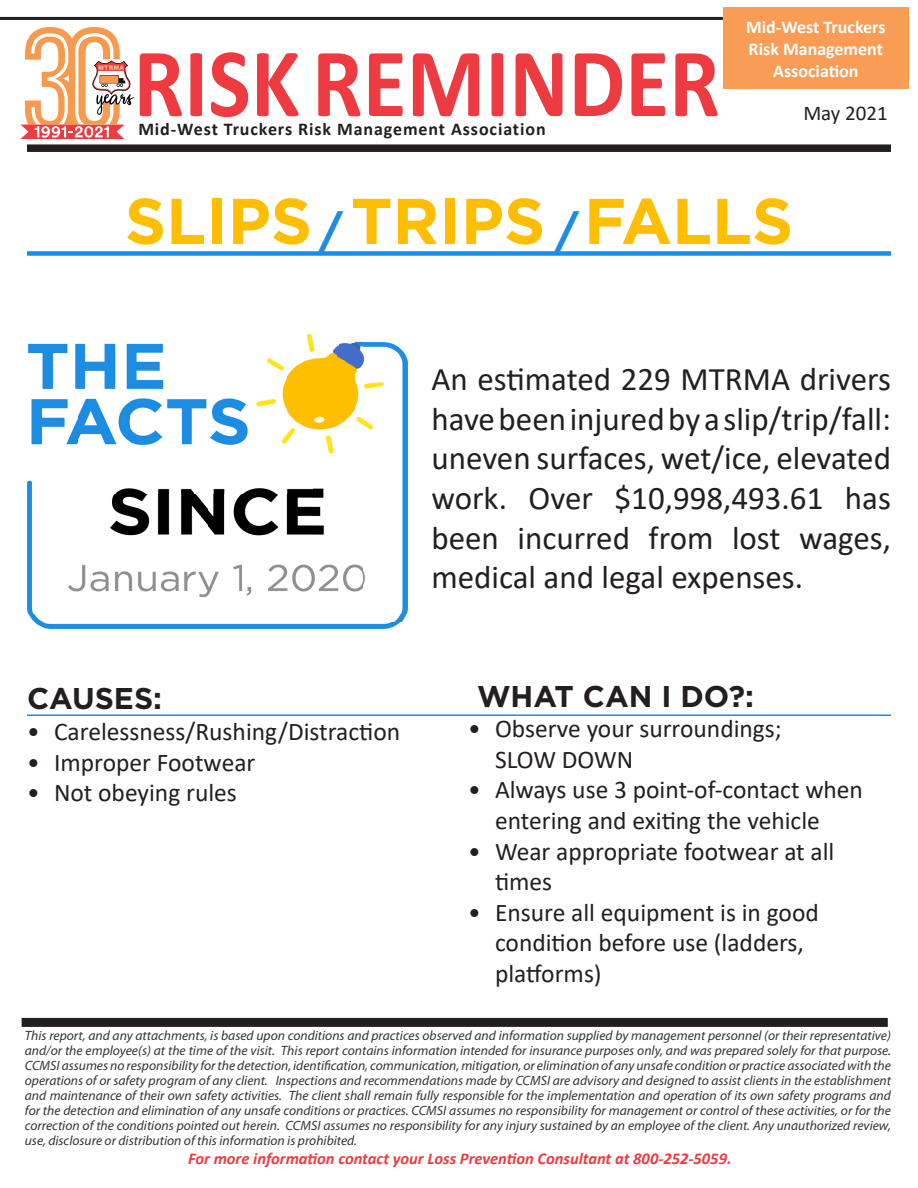
<style>
.page{position:relative;width:918px;height:1188px;background:#fff}
.page>*{position:absolute;margin:0;border:0;box-sizing:border-box;transform-origin:0 0}
.t1{font:700 99px "Calibri";color:#ee3a41;scale:.91 1}
.t2{font:700 64.5px "Gotham";color:#ffbf00}
.t3{font:700 44.85px "Gotham";color:#1d8ce3}
.t4{font:33px/39.6px "Calibri";color:#231f20;text-align:justify}
.t5{font:700 30px "Gotham";color:#231f20}
.t6{font:25.5px/30.6px "Calibri";color:#231f20}
.t7{font:21px "Calibri";color:#231f20}
.t8{font:700 18px "Calibri";letter-spacing:.05em;color:#231f20}
.t9{font:700 18px "Calibri";color:#fff}
.t10{font:italic 700 16.5px "Calibri";color:#ee3a41}
.t11{font:italic 13.5px/15px "Myriad Pro";color:#353435;text-align:justify}
</style>
<div class="page">
<hr style="left:0;top:17px;width:723px;height:3px;background:#231f20">
<div style="left:27px;top:144px;width:864px;height:8px;background:#231f20"></div>
<div style="left:22px;top:1018px;width:866px;height:9px;background:#231f20"></div>
<div style="left:723px;top:7px;width:186px;height:82px;background:#f89c56"></div>
<svg style="left:21px;top:27px;width:113px;height:112px"></svg>
<img style="left:27px;top:613px;width:17px;height:15px">
<img style="left:44px;top:621px;width:359px;height:8px">
<img style="left:395px;top:613px;width:12px;height:8px">
<img style="left:27px;top:480px;width:6px;height:133px">
<img style="left:399px;top:347px;width:8px;height:266px">
<img style="left:68px;top:564px;width:297px;height:33px">
<img style="left:110px;top:488px;width:214px;height:48px">
<img style="left:321px;top:351px;width:17px;height:103px">
<img style="left:31px;top:398px;width:217px;height:48px">
<img style="left:281px;top:430px;width:14px;height:14px">
<img style="left:295px;top:362px;width:8px;height:64px">
<img style="left:286px;top:367px;width:9px;height:63px">
<img style="left:303px;top:335px;width:18px;height:95px">
<img style="left:338px;top:343px;width:9px;height:82px">
<img style="left:356px;top:417px;width:16px;height:13px">
<img style="left:347px;top:343px;width:8px;height:76px">
<img style="left:278px;top:363px;width:8px;height:45px">
<img style="left:355px;top:341px;width:9px;height:67px">
<img style="left:256px;top:398px;width:21px;height:8px">
<img style="left:28px;top:343px;width:136px;height:46px">
<img style="left:364px;top:382px;width:20px;height:7px">
<img style="left:372px;top:382px;width:12px;height:1px">
<img style="left:269px;top:358px;width:9px;height:11px">
<img style="left:390px;top:343px;width:9px;height:11px">
<svg style="left:333px;top:345px;width:5px;height:6px"></svg>
<img style="left:364px;top:342px;width:26px;height:6px">
<div style="left:27px;top:251px;width:864px;height:5px;background:#1d8ce3"></div>
<hr style="left:27px;top:714px;width:864px;height:2px;background:#1d8ce3">
<p class="t1" style="left:134px;top:13px;width:646px">RISK REMINDER</p>
<p class="t8" style="left:138px;top:116px;width:409px">Mid-West Truckers Risk Management Association</p>
<p class="t9" style="left:746px;top:15px;width:141px">Mid-West Truckers</p>
<p class="t9" style="left:749px;top:36px;width:136px">Risk Management</p>
<p class="t9" style="left:773px;top:58px;width:87px">Association</p>
<p class="t7" style="left:803px;top:99px;width:86px">May 2021</p>
<p class="t2" style="left:125px;top:184px;width:670px">SLIPS TRIPS FALLS</p>
<p class="t3" style="left:319px;top:205px;width:25px">/</p>
<p class="t3" style="left:555px;top:205px;width:25px">/</p>
<p class="t4" style="left:431px;top:359px;width:461px">An estimated 229 MTRMA drivers have been injured by a slip/trip/fall: uneven surfaces, wet/ice, elevated work. Over $10,998,493.61 has been incurred from lost wages, medical and legal expenses.</p>
<p class="t5" style="left:27px;top:682px;width:137px">CAUSES:</p>
<p class="t6" style="left:27px;top:716px;width:375px">• Carelessness/Rushing/Distraction</p>
<p class="t6" style="left:27px;top:746px;width:230px">• Improper Footwear</p>
<p class="t6" style="left:27px;top:777px;width:211px">• Not obeying rules</p>
<p class="t5" style="left:477px;top:679px;width:279px">WHAT CAN I DO?:</p>
<p class="t6" style="left:495px;top:713px;width:288px;text-indent:-27px">• Observe your surroundings;<br>SLOW DOWN</p>
<p class="t6" style="left:495px;top:774px;width:370px;text-indent:-27px">• Always use 3 point-of-contact when entering and exiting the vehicle</p>
<p class="t6" style="left:495px;top:835px;width:341px;text-indent:-27px">• Wear appropriate footwear at all times</p>
<p class="t6" style="left:495px;top:896px;width:325px;text-indent:-27px">• Ensure all equipment is in good condition before use (ladders, platforms)</p>
<p class="t11" style="left:25px;top:1028px;width:868px">This report, and any attachments, is based upon conditions and practices observed and information supplied by management personnel (or their representative) and/or the employee(s) at the time of the visit. This report contains information intended for insurance purposes only, and was prepared solely for that purpose.<br>CCMSI assumes no responsibility for the detection, identification, communication, mitigation, or elimination of any unsafe condition or practice associated with the operations of or safety program of any client. Inspections and recommendations made by CCMSI are advisory and designed to assist clients in the establishment and maintenance of their own safety activities. The client shall remain fully responsible for the implementation and operation of its own safety programs and for the detection and elimination of any unsafe conditions or practices. CCMSI assumes no responsibility for management or control of these activities, or for the correction of the conditions pointed out herein. CCMSI assumes no responsibility for any injury sustained by an employee of the client. Any unauthorized review, use, disclosure or distribution of this information is prohibited.</p>
<p class="t10" style="left:188px;top:1147px;width:545px">For more information contact your Loss Prevention Consultant at 800-252-5059.</p>
</div>
